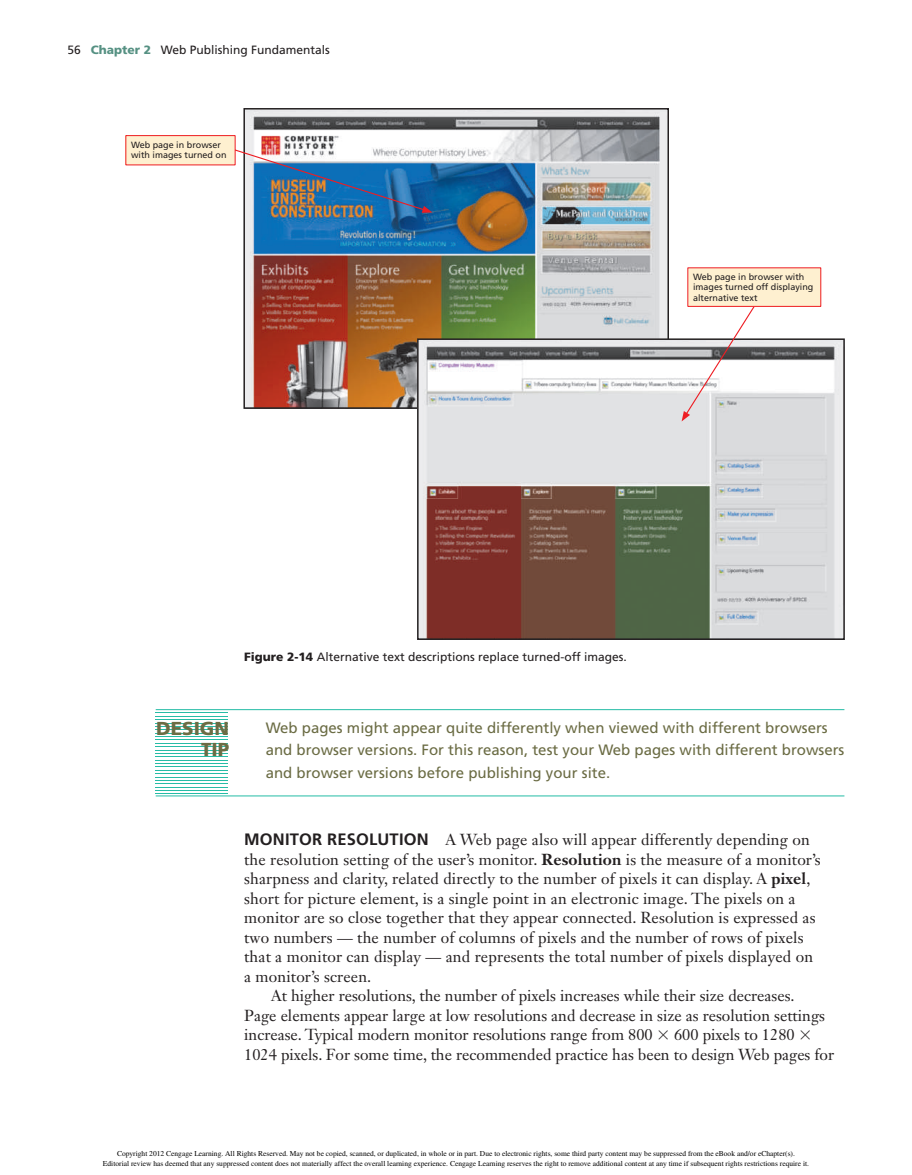
<style>
.page{position:relative;width:912px;height:1175px;background:#fff}
.page>*{position:absolute;margin:0;border:0;box-sizing:border-box;transform-origin:0 0}
.t1{font:900 18.75px/21px "Frutiger LT Std";color:#6b6c44;text-align:right}
.t2{font:15.75px "Janson Text LT Std";letter-spacing:.01em;color:#231f20}
.t3{font:15px/22.5px "Frutiger LT Std";color:#6b6c44}
.t4{font:12px "Frutiger LT Std";color:#231f20}
.t5{font:9px/10.5px "Frutiger LT Std";color:#231f20}
.t6{font:7.5px/9.8px "Times";color:#000;text-align:center}
.s1{font-weight:900;color:#569183}
.s2{font-weight:900}
.s3{font-family:"Frutiger LT Std";font-weight:700;font-size:16.5px}
.s4{font-weight:700}
.s5{font-family:"WWDOC01"}
</style>
<div class="page">
<img style="left:246px;top:111px;width:419px;height:295px">
<div style="left:243px;top:108px;width:425px;height:301px;border:2px solid #231f20"></div>
<img style="left:420px;top:341px;width:421px;height:296px">
<div style="left:417px;top:338px;width:427px;height:302px;border:2px solid #231f20"></div>
<hr style="left:156px;top:749px;width:72px;height:1px;background:#27bca6">
<hr style="left:156px;top:722px;width:72px;height:1px;background:#27bca6">
<hr style="left:156px;top:736px;width:72px;height:1px;background:#27bca6">
<hr style="left:156px;top:763px;width:72px;height:1px;background:#27bca6">
<hr style="left:156px;top:743px;width:72px;height:1px;background:#27bca6">
<hr style="left:156px;top:716px;width:72px;height:1px;background:#27bca6">
<hr style="left:156px;top:770px;width:72px;height:1px;background:#27bca6">
<hr style="left:156px;top:773px;width:72px;height:1px;background:#27bca6">
<hr style="left:156px;top:776px;width:72px;height:1px;background:#27bca6">
<hr style="left:156px;top:780px;width:72px;height:1px;background:#27bca6">
<hr style="left:156px;top:783px;width:72px;height:1px;background:#27bca6">
<hr style="left:156px;top:787px;width:72px;height:1px;background:#27bca6">
<hr style="left:156px;top:790px;width:72px;height:1px;background:#27bca6">
<hr style="left:156px;top:793px;width:72px;height:1px;background:#27bca6">
<hr style="left:156px;top:729px;width:72px;height:1px;background:#27bca6">
<hr style="left:156px;top:756px;width:72px;height:1px;background:#27bca6">
<hr style="left:156px;top:746px;width:72px;height:1px;background:#27bca6">
<hr style="left:156px;top:719px;width:72px;height:1px;background:#27bca6">
<hr style="left:156px;top:733px;width:72px;height:1px;background:#27bca6">
<hr style="left:156px;top:760px;width:72px;height:1px;background:#27bca6">
<hr style="left:156px;top:739px;width:72px;height:1px;background:#27bca6">
<hr style="left:156px;top:712px;width:72px;height:1px;background:#27bca6">
<hr style="left:156px;top:766px;width:72px;height:1px;background:#27bca6">
<hr style="left:156px;top:726px;width:72px;height:1px;background:#27bca6">
<hr style="left:156px;top:753px;width:72px;height:1px;background:#27bca6">
<hr style="left:156px;top:709px;width:688px;height:1px;background:#24bca6">
<hr style="left:156px;top:795px;width:688px;height:1px;background:#24bca6">
<svg style="left:228px;top:147px;width:204px;height:66px"></svg>
<svg style="left:681px;top:307px;width:87px;height:114px"></svg>
<div style="left:126px;top:136px;width:109px;height:29px;background:#fef0d0"></div>
<div style="left:125px;top:135px;width:110px;height:30px;border:1px solid #ee1d23"></div>
<div style="left:687px;top:268px;width:133px;height:38px;background:#fef0d0"></div>
<div style="left:687px;top:267px;width:133px;height:40px;border:1px solid #ee1d23"></div>
<p class="t4" style="left:68px;top:45px;width:264px">56 <span class="s1">Chapter 2</span> Web Publishing Fundamentals</p>
<p class="t5" style="left:131px;top:140px;width:97px">Web page in browser with images turned on</p>
<p class="t5" style="left:692px;top:272px;width:122px">Web page in browser with images turned off displaying alternative text</p>
<p class="t4" style="left:244px;top:651px;width:384px"><span class="s2">Figure 2-14</span> Alternative text descriptions replace turned-off images.</p>
<p class="t1" style="left:156px;top:719px;width:74px">DESIGN<br>TIP</p>
<p class="t3" style="left:265px;top:717px;width:580px">Web pages might appear quite differently when viewed with different browsers and browser versions. For this reason, test your Web pages with different browsers and browser versions before publishing your site.</p>
<p class="t2" style="left:244px;top:833px;width:567px"><span class="s3">MONITOR RESOLUTION</span> A Web page also will appear differently depending on</p>
<p class="t2" style="left:244px;top:853px;width:577px">the resolution setting of the user’s monitor. <span class="s4">Resolution</span> is the measure of a monitor’s</p>
<p class="t2" style="left:244px;top:872px;width:567px">sharpness and clarity, related directly to the number of pixels it can display. A <span class="s4">pixel</span>,</p>
<p class="t2" style="left:244px;top:892px;width:552px">short for picture element, is a single point in an electronic image. The pixels on a</p>
<p class="t2" style="left:244px;top:911px;width:572px">monitor are so close together that they appear connected. Resolution is expressed as</p>
<p class="t2" style="left:244px;top:931px;width:560px">two numbers — the number of columns of pixels and the number of rows of pixels</p>
<p class="t2" style="left:244px;top:950px;width:570px">that a monitor can display — and represents the total number of pixels displayed on</p>
<p class="t2" style="left:244px;top:970px;width:129px">a monitor’s screen.</p>
<p class="t2" style="left:271px;top:989px;width:524px">At higher resolutions, the number of pixels increases while their size decreases.</p>
<p class="t2" style="left:244px;top:1009px;width:582px">Page elements appear large at low resolutions and decrease in size as resolution settings</p>
<p class="t2" style="left:244px;top:1028px;width:569px">increase. Typical modern monitor resolutions range from 800 <span class="s5">3</span> 600 pixels to 1280 <span class="s5">3</span></p>
<p class="t2" style="left:244px;top:1048px;width:591px">1024 pixels. For some time, the recommended practice has been to design Web pages for</p>
<p class="t6" style="left:103px;top:1148px;width:707px">Copyright 2012 Cengage Learning. All Rights Reserved. May not be copied, scanned, or duplicated, in whole or in part. Due to electronic rights, some third party content may be suppressed from the eBook and/or eChapter(s).<br>Editorial review has deemed that any suppressed content does not materially affect the overall learning experience. Cengage Learning reserves the right to remove additional content at any time if subsequent rights restrictions require it.</p>
</div>
